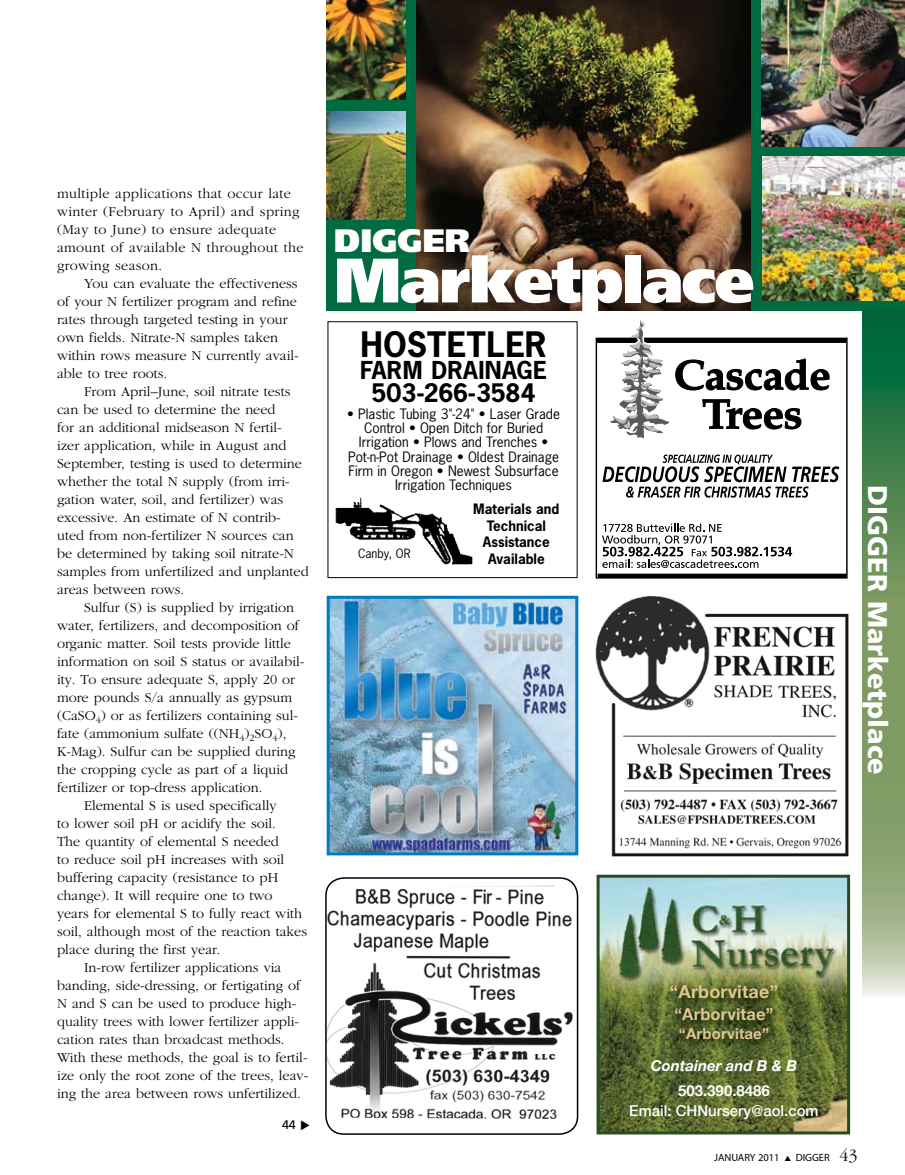
<style>
.page{position:relative;width:905px;height:1175px;background:#fff}
.page>*{position:absolute;margin:0;border:0;box-sizing:border-box;transform-origin:0 0}
.t1{font:900 62.7px "Frutiger";letter-spacing:-.025em;color:#fff}
.t2{font:700 33px "News Gothic";letter-spacing:.01em;color:#000}
.t3{font:900 32.4px "Frutiger";color:#fff}
.t4{font:900 27px "Frutiger";color:#fff}
.t5{font:700 24px "News Gothic";color:#000}
.t6{font:700 23.25px "News Gothic";letter-spacing:.02em;color:#000}
.t7{font:700 18px "Helvetica Neue";letter-spacing:.01em;color:#dfc691}
.t8{font:700 16.5px "Helvetica Neue";letter-spacing:.01em;color:#dfc691}
.t9{font:500 15px "Helvetica Neue";color:#fff}
.t10{font:italic 700 15px "Helvetica Neue";color:#fff}
.t11{font:700 15px "Helvetica Neue";color:#fff}
.t12{font:700 15px "Helvetica Neue";letter-spacing:.01em;color:#dfc691}
.t13{font:300 14.25px/18px "Garamond";color:#000}
.t14{font:300 14.25px/18px "Garamond";letter-spacing:.025em;color:#000}
.t15{font:13.5px/14.2px "News Gothic";color:#000;text-align:center}
.t16{font:700 13.5px/16.5px "News Gothic";color:#000;text-align:center}
.t17{font:12.45px "Frutiger";color:#000}
.t18{font:12px "News Gothic";color:#000}
.t19{font:10.5px "Myriad Pro";color:#000}
.s1{font-family:"Garamond";font-weight:300;font-size:18px}
</style>
<div class="page">
<div style="left:326px;top:0;width:578px;height:311px;background:#006a40"></div>
<img style="left:416px;top:0;width:334px;height:311px">
<img style="left:326px;top:0;width:80px;height:100px">
<img style="left:327px;top:111px;width:79px;height:108px">
<img style="left:761px;top:0;width:143px;height:147px">
<img style="left:762px;top:157px;width:142px;height:143px">
<svg style="left:862px;top:311px;width:42px;height:685px;background:#6b9664"></svg>
<svg style="left:675px;top:358px;width:154px;height:72px"></svg>
<svg style="left:602px;top:523px;width:190px;height:45px"></svg>
<svg style="left:602px;top:454px;width:237px;height:43px"></svg>
<div style="left:597px;top:573px;width:249px;height:5px;background:#000"></div>
<div style="left:597px;top:338px;width:249px;height:5px;background:#000"></div>
<svg style="left:610px;top:321px;width:58px;height:117px"></svg>
<img style="left:595px;top:595px;width:254px;height:262px">
<img style="left:335px;top:497px;width:138px;height:68px">
<img style="left:326px;top:885px;width:247px;height:234px">
<div style="left:325px;top:877px;width:253px;height:257px;border:2px solid #000;border-radius:18px"></div>
<img style="left:600px;top:878px;width:246px;height:252px">
<img style="left:665px;top:980px;width:120px;height:68px">
<div style="left:596px;top:874px;width:254px;height:260px;border:3px solid #2c4a23"></div>
<img style="left:331px;top:600px;width:243px;height:251px">
<div style="left:327px;top:596px;width:251px;height:259px;border:3px solid #007ac0"></div>
<p class="t14" style="left:57px;top:185px;width:248px">multiple applications that occur late winter (February to April) and spring (May to June) to ensure adequate amount of available N throughout the growing season.</p>
<p class="t13" style="left:57px;top:275px;width:243px;text-indent:27px">You can evaluate the effectiveness of your N fertilizer program and refine rates through targeted testing in your own fields. Nitrate-N samples taken within rows measure N currently avail&shy;able to tree roots.</p>
<p class="t13" style="left:57px;top:383px;width:253px;text-indent:27px">From April–June, soil nitrate tests can be used to determine the need<br>for an additional midseason N fertil-<br>izer application, while in August and September, testing is used to determine whether the total N supply (from irri&shy;gation water, soil, and fertilizer) was excessive. An estimate of N contrib&shy;uted from non-fertilizer N sources can be determined by taking soil nitrate-N samples from unfertilized and unplanted areas between rows.</p>
<p class="t13" style="left:84px;top:599px;width:212px">Sulfur (S) is supplied by irrigation</p>
<p class="t13" style="left:57px;top:617px;width:243px">water, fertilizers, and decomposition of</p>
<p class="t13" style="left:57px;top:635px;width:235px">organic matter. Soil tests provide little</p>
<p class="t13" style="left:57px;top:653px;width:249px">information on soil S status or availabil-</p>
<p class="t13" style="left:57px;top:671px;width:239px">ity. To ensure adequate S, apply 20 or</p>
<p class="t13" style="left:57px;top:689px;width:236px">more pounds S/a annually as gypsum</p>
<p class="t13" style="left:57px;top:707px;width:242px">(CaSO<sub>4</sub>) or as fertilizers containing sul-</p>
<p class="t13" style="left:57px;top:725px;width:231px">fate (ammonium sulfate ((NH<sub>4</sub>)<sub>2</sub>SO<sub>4</sub>),</p>
<p class="t13" style="left:57px;top:743px;width:240px">K-Mag). Sulfur can be supplied during</p>
<p class="t13" style="left:57px;top:761px;width:232px">the cropping cycle as part of a liquid</p>
<p class="t13" style="left:57px;top:779px;width:207px">fertilizer or top-dress application.</p>
<p class="t13" style="left:84px;top:797px;width:194px">Elemental S is used specifically</p>
<p class="t13" style="left:57px;top:815px;width:220px">to lower soil pH or acidify the soil.</p>
<p class="t13" style="left:57px;top:833px;width:223px">The quantity of elemental S needed</p>
<p class="t13" style="left:57px;top:851px;width:229px">to reduce soil pH increases with soil</p>
<p class="t13" style="left:57px;top:869px;width:223px">buffering capacity (resistance to pH</p>
<p class="t13" style="left:57px;top:887px;width:217px">change). It will require one to two</p>
<p class="t13" style="left:57px;top:905px;width:246px">years for elemental S to fully react with</p>
<p class="t13" style="left:57px;top:923px;width:251px">soil, although most of the reaction takes</p>
<p class="t13" style="left:57px;top:941px;width:165px">place during the first year.</p>
<p class="t13" style="left:84px;top:959px;width:199px">In-row fertilizer applications via</p>
<p class="t13" style="left:57px;top:977px;width:245px">banding, side-dressing, or fertigating of</p>
<p class="t13" style="left:57px;top:995px;width:241px">N and S can be used to produce high-</p>
<p class="t13" style="left:57px;top:1013px;width:244px">quality trees with lower fertilizer appli-</p>
<p class="t13" style="left:57px;top:1031px;width:229px">cation rates than broadcast methods.</p>
<p class="t13" style="left:57px;top:1049px;width:252px">With these methods, the goal is to fertil-</p>
<p class="t13" style="left:57px;top:1067px;width:253px">ize only the root zone of the trees, leav-</p>
<p class="t13" style="left:57px;top:1085px;width:245px">ing the area between rows unfertilized.</p>
<p class="t17" style="left:282px;top:1117px;width:15px">44</p>
<h3 class="t3" style="left:334px;top:221px;width:138px">DIGGER</h3>
<h1 class="t1" style="left:334px;top:242px;width:422px">Marketplace</h1>
<h2 class="t2" style="left:360px;top:322px;width:188px">HOSTETLER</h2>
<h3 class="t6" style="left:360px;top:355px;width:188px">FARM DRAINAGE</h3>
<h3 class="t5" style="left:371px;top:376px;width:165px">503-266-3584</h3>
<p class="t15" style="left:347px;top:406px;width:214px">• Plastic Tubing 3"-24" • Laser Grade<br>Control • Open Ditch for Buried<br>Irrigation • Plows and Trenches •<br>Pot-n-Pot Drainage • Oldest Drainage<br>Firm in Oregon • Newest Subsurface<br>Irrigation Techniques</p>
<p class="t16" style="left:473px;top:500px;width:88px">Materials and<br>Technical<br>Assistance<br>Available</p>
<p class="t18" style="left:358px;top:545px;width:54px">Canby, OR</p>
<h3 class="t4" style="left:894px;top:485px;width:291px;rotate:90deg">DIGGER Marketplace</h3>
<p class="t7" style="left:670px;top:980px;width:109px">“Arborvitae”</p>
<p class="t8" style="left:674px;top:1003px;width:100px">“Arborvitae”</p>
<p class="t12" style="left:679px;top:1024px;width:91px">“Arborvitae”</p>
<p class="t10" style="left:650px;top:1056px;width:148px">Container and B &amp; B</p>
<p class="t11" style="left:678px;top:1081px;width:93px">503.390.8486</p>
<p class="t9" style="left:629px;top:1101px;width:191px">Email: CHNursery@aol.com</p>
<p class="t19" style="left:714px;top:1151px;width:145px">JANUARY 2011 ▲ DIGGER <span class="s1">43</span></p>
</div>
